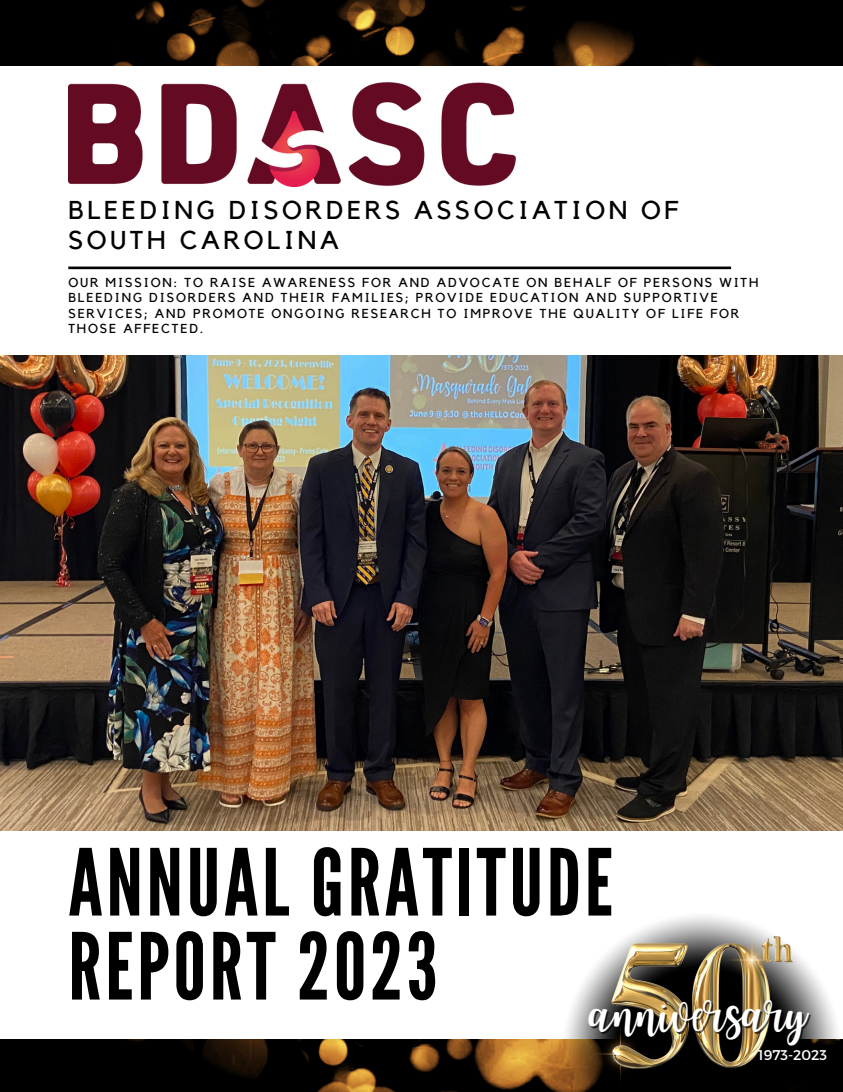
<style>
.page{position:relative;width:843px;height:1092px;background:#fff}
.page>*{position:absolute;margin:0;border:0;box-sizing:border-box;transform-origin:0 0}
.t1{font:92.05px/84px "League Gothic";letter-spacing:.04em;color:#000}
.t2{font:39.9px "Joshico";color:#fff}
.t3{font:25.9px/29.1px "Kollektif";letter-spacing:.14em;color:#000}
.t4{font:14px "Montserrat";color:#fff}
.t5{font:12.95px/15px "Kollektif";letter-spacing:.14em;color:#000}
</style>
<div class="page">
<img style="left:0;top:0;width:843px;height:1092px">
<div style="left:0;top:66px;width:843px;height:973px;background:#fff"></div>
<img style="left:68px;top:82px;width:449px;height:105px">
<hr style="left:68px;top:267px;width:663px;height:2px;background:#000001">
<img style="left:560px;top:916px;width:283px;height:176px">
<img style="left:589px;top:1023px;width:62px;height:62px">
<img style="left:611px;top:937px;width:181px;height:131px">
<img style="left:720px;top:929px;width:63px;height:62px">
<img style="left:0;top:356px;width:843px;height:475px">
<h1 class="t3" style="left:68px;top:197px;width:611px">BLEEDING DISORDERS ASSOCIATION OF<br>SOUTH CAROLINA</h1>
<p class="t5" style="left:68px;top:276px;width:691px">OUR MISSION: TO RAISE AWARENESS FOR AND ADVOCATE ON BEHALF OF PERSONS WITH BLEEDING DISORDERS AND THEIR FAMILIES; PROVIDE EDUCATION AND SUPPORTIVE SERVICES; AND PROMOTE ONGOING RESEARCH TO IMPROVE THE QUALITY OF LIFE FOR THOSE AFFECTED.</p>
<p class="t1" style="left:68px;top:843px;width:546px">ANNUAL GRATITUDE<br>REPORT 2023</p>
<h2 class="t2" style="left:590px;top:978px;width:218px">ANNIVERSARY</h2>
<p class="t4" style="left:758px;top:1046px;width:70px">1973-2023</p>
</div>
